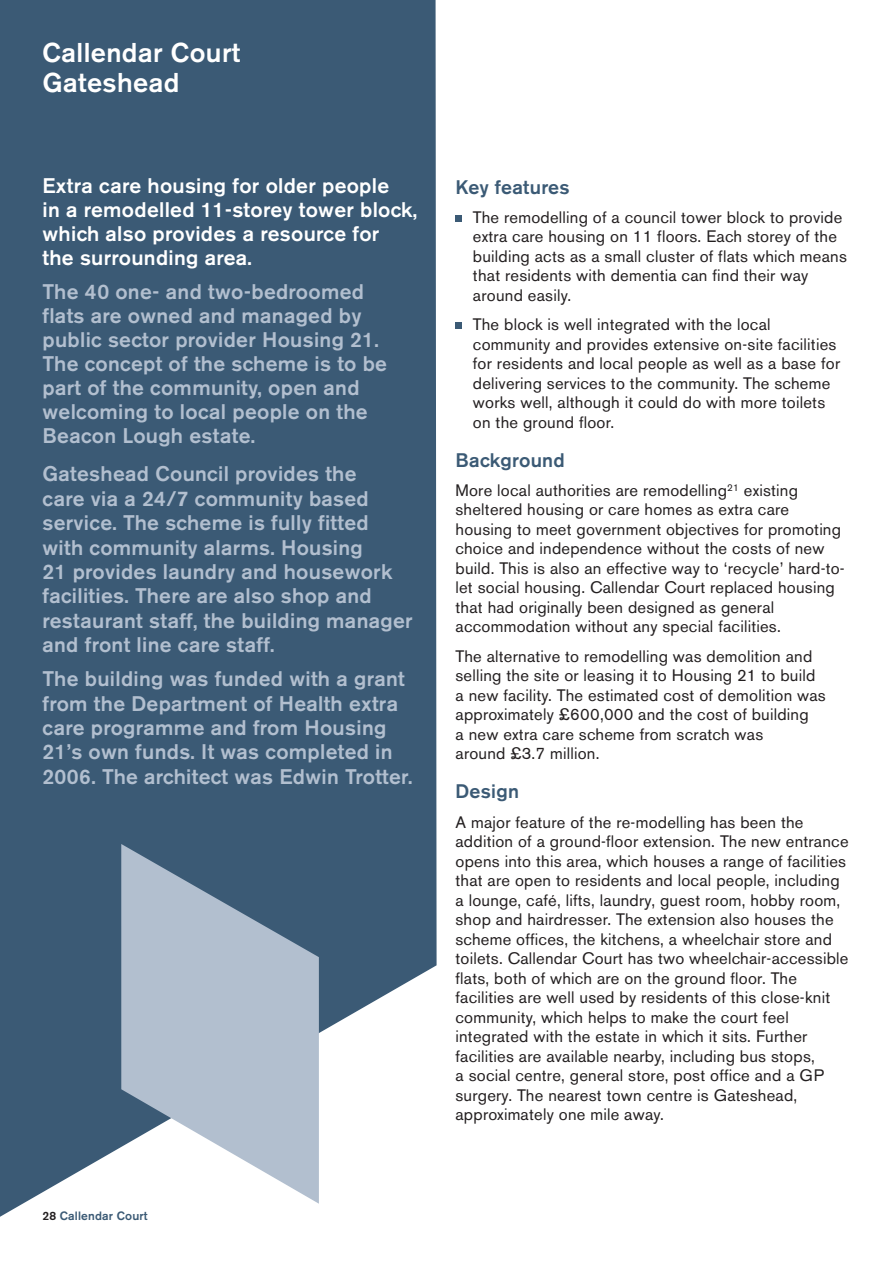
<style>
.page{position:relative;width:893px;height:1263px;background:#fff}
.page>*{position:absolute;margin:0;border:0;box-sizing:border-box;transform-origin:0 0}
.t1{font:500 27px/30px "Akzidenz Grotesk BE";letter-spacing:.015em;color:#fff}
.t2{font:500 21px/24.5px "Akzidenz Grotesk BE";letter-spacing:.015em;color:#b2bfcf}
.t3{font:500 21px/24px "Akzidenz Grotesk BE";letter-spacing:.015em;color:#fff}
.t4{font:500 19.5px "Akzidenz Grotesk BE";letter-spacing:.015em;color:#3b5a75}
.t5{font:16.5px/19.5px "Akzidenz Grotesk BE";letter-spacing:.015em;color:#231f20}
.t6{font:500 12px "Akzidenz Grotesk BE";letter-spacing:.015em;color:#3b5a75}
.s1{color:#231f20}
</style>
<div class="page">
<svg style="left:0;top:0;width:437px;height:1217px;background:#48657e"></svg>
<div style="left:455px;top:215px;width:7px;height:6px;background:#3b5a75"></div>
<div style="left:455px;top:322px;width:7px;height:7px;background:#3b5a75"></div>
<svg style="left:121px;top:844px;width:198px;height:360px;background:#a7b5c5"></svg>
<h1 class="t1" style="left:43px;top:39px;width:199px">Callendar Court<br>Gateshead</h1>
<p class="t3" style="left:43px;top:176px;width:376px">Extra care housing for older people<br>in a remodelled 11-storey tower block, which also provides a resource for<br>the surrounding area.</p>
<p class="t2" style="left:43px;top:281px;width:346px;line-height:24px">The 40 one- and two-bedroomed flats are owned and managed by public sector provider Housing 21.<br>The concept of the scheme is to be part of the community, open and welcoming to local people on the<br>Beacon Lough estate.</p>
<p class="t2" style="left:43px;top:463px;width:371px">Gateshead Council provides the<br>care via a 24/7 community based service. The scheme is fully fitted with community alarms. Housing<br>21 provides laundry and housework facilities. There are also shop and restaurant staff, the building manager and front line care staff.</p>
<p class="t2" style="left:43px;top:668px;width:371px">The building was funded with a grant from the Department of Health extra care programme and from Housing 21’s own funds. It was completed in 2006. The architect was Edwin Trotter.</p>
<p class="t6" style="left:43px;top:1212px;width:107px"><span class="s1">28</span> Callendar Court</p>
<p class="t4" style="left:455px;top:180px;width:116px">Key features</p>
<p class="t5" style="left:473px;top:209px;width:375px">The remodelling of a council tower block to provide extra care housing on 11 floors. Each storey of the building acts as a small cluster of flats which means that residents with dementia can find their way around easily.</p>
<p class="t5" style="left:473px;top:316px;width:369px">The block is well integrated with the local community and provides extensive on-site facilities for residents and local people as well as a base for delivering services to the community. The scheme works well, although it could do with more toilets on the ground floor.</p>
<p class="t4" style="left:455px;top:453px;width:111px">Background</p>
<p class="t5" style="left:455px;top:482px;width:391px">More local authorities are remodelling<sup>21</sup> existing sheltered housing or care homes as extra care housing to meet government objectives for promoting choice and independence without the costs of new build. This is also an effective way to ‘recycle’ hard-to&shy;let social housing. Callendar Court replaced housing that had originally been designed as general accommodation without any special facilities.</p>
<p class="t5" style="left:455px;top:648px;width:372px">The alternative to remodelling was demolition and selling the site or leasing it to Housing 21 to build a new facility. The estimated cost of demolition was approximately £600,000 and the cost of building<br>a new extra care scheme from scratch was<br>around £3.7 million.</p>
<p class="t4" style="left:455px;top:784px;width:65px">Design</p>
<p class="t5" style="left:455px;top:814px;width:395px">A major feature of the re-modelling has been the addition of a ground-floor extension. The new entrance opens into this area, which houses a range of facilities that are open to residents and local people, including a lounge, café, lifts, laundry, guest room, hobby room, shop and hairdresser. The extension also houses the scheme offices, the kitchens, a wheelchair store and toilets. Callendar Court has two wheelchair-accessible flats, both of which are on the ground floor. The facilities are well used by residents of this close-knit community, which helps to make the court feel integrated with the estate in which it sits. Further facilities are available nearby, including bus stops,<br>a social centre, general store, post office and a GP surgery. The nearest town centre is Gateshead, approximately one mile away.</p>
</div>
